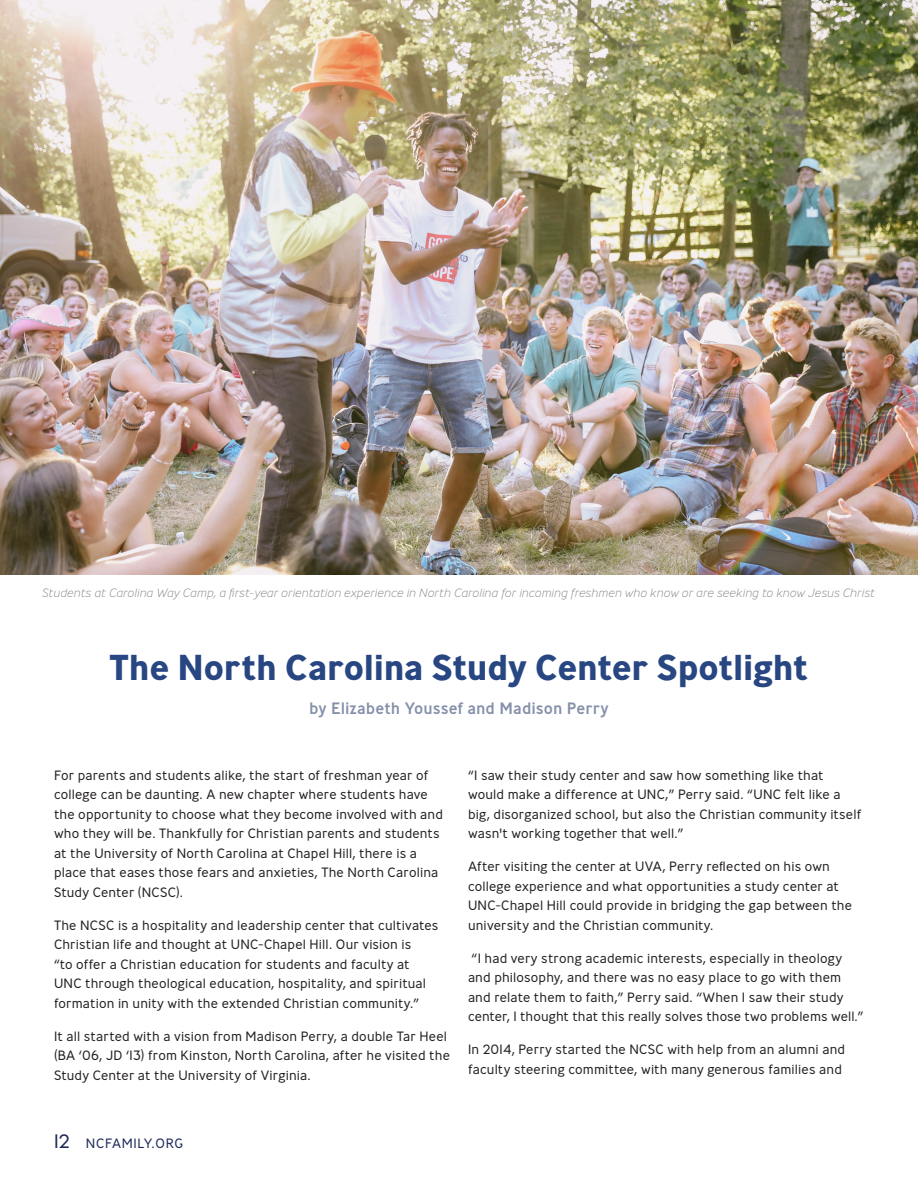
<style>
.page{position:relative;width:918px;height:1188px;background:#fff}
.page>*{position:absolute;margin:0;border:0;box-sizing:border-box;transform-origin:0 0}
.Body_SubHead{font:700 36px "Ministry";letter-spacing:-.01em;color:#274682}
.Body_Text{font:500 16.5px "Ministry";color:#8591ab}
.Body_SubHead-2{font:300 13.5px/19.5px "Ministry";letter-spacing:.01em;color:#231f20}
.t1{font:300 13.5px "Ministry";letter-spacing:.05em;color:#1d2756}
.Photo_Caption_Adoption{font:italic 200 12px "Ministry";letter-spacing:.01em;color:#808285}
.s1{font-size:19.5px}
</style>
<div class="page">
<img style="left:0;top:0;width:918px;height:575px">
<p class="Photo_Caption_Adoption" style="left:43px;top:586px;width:834px">Students at Carolina Way Camp, a first-year orientation experience in North Carolina for incoming freshmen who know or are seeking to know Jesus Christ</p>
<p class="Body_SubHead" style="left:110px;top:644px;width:700px">The North Carolina Study Center Spotlight</p>
<p class="Body_Text" style="left:309px;top:698px;width:301px">by Elizabeth Youssef and Madison Perry</p>
<p class="Body_SubHead-2" style="left:54px;top:765px;width:391px">For parents and students alike, the start of freshman year of college can be daunting. A new chapter where students have the opportunity to choose what they become involved with and who they will be. Thankfully for Christian parents and students at the University of North Carolina at Chapel Hill, there is a place that eases those fears and anxieties, The North Carolina Study Center (NCSC).</p>
<p class="Body_SubHead-2" style="left:54px;top:915px;width:386px">The NCSC is a hospitality and leadership center that cultivates Christian life and thought at UNC-Chapel Hill. Our vision is<br>“to offer a Christian education for students and faculty at UNC through theological education, hospitality, and spiritual formation in unity with the extended Christian community.”</p>
<p class="Body_SubHead-2" style="left:54px;top:1026px;width:398px">It all started with a vision from Madison Perry, a double Tar Heel (BA ‘06, JD ‘13) from Kinston, North Carolina, after he visited the<br>Study Center at the University of Virginia.</p>
<p class="Body_SubHead-2" style="left:468px;top:765px;width:395px">“I saw their study center and saw how something like that would make a difference at UNC,” Perry said. “UNC felt like a big, disorganized school, but also the Christian community itself wasn't working together that well.”</p>
<p class="Body_SubHead-2" style="left:468px;top:856px;width:386px">After visiting the center at UVA, Perry reflected on his own college experience and what opportunities a study center at UNC-Chapel Hill could provide in bridging the gap between the university and the Christian community.</p>
<p class="Body_SubHead-2" style="left:468px;top:948px;width:397px">“I had very strong academic interests, especially in theology and philosophy, and there was no easy place to go with them and relate them to faith,” Perry said. “When I saw their study center, I thought that this really solves those two problems well.”</p>
<p class="Body_SubHead-2" style="left:468px;top:1039px;width:379px">In 2014, Perry started the NCSC with help from an alumni and faculty steering committee, with many generous families and</p>
<p class="t1" style="left:54px;top:1134px;width:131px"><span class="s1">12</span> NCFAMILY.ORG</p>
</div>
